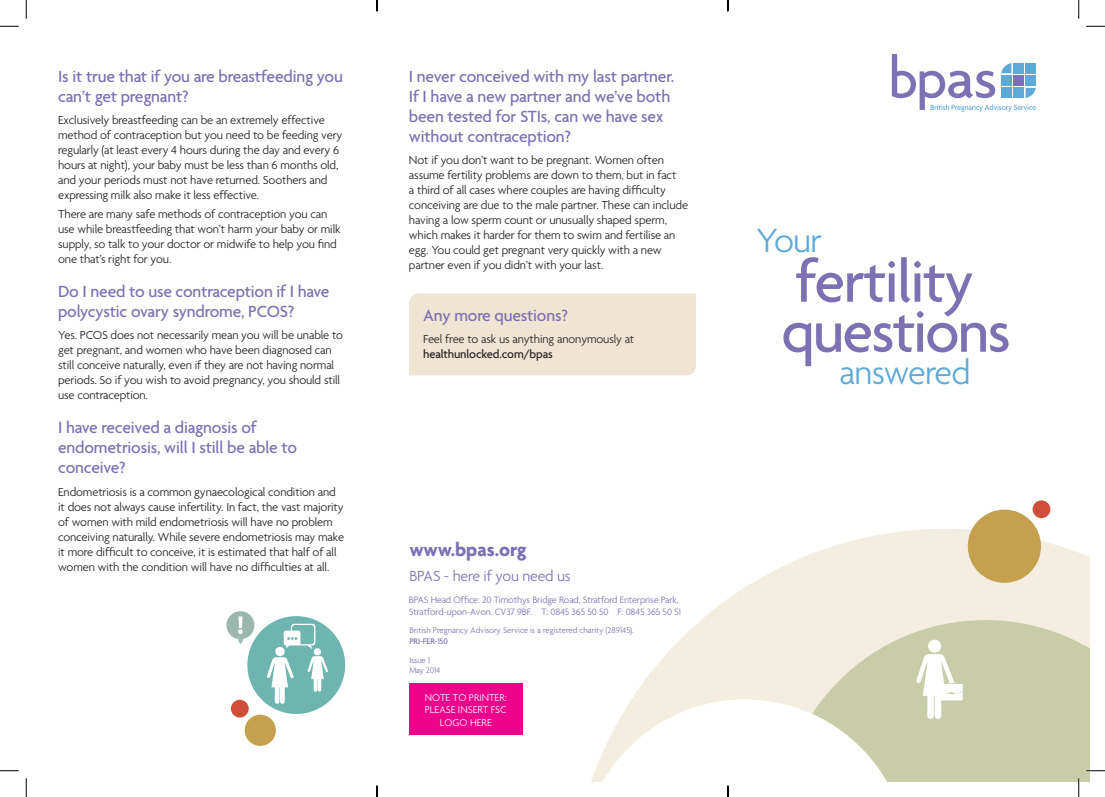
<style>
.page{position:relative;width:1105px;height:797px;background:#fff}
.page>*{position:absolute;margin:0;border:0;box-sizing:border-box;transform-origin:0 0}
.t1{font:500 62.5px/50px "Agenda";letter-spacing:-.03em;color:#7d70b3}
.t2{font:300 36.25px "Agenda";letter-spacing:-.02em;color:#5da9d7}
.t3{font:700 20px "Agenda";color:#7d70b3}
.t4{font:500 17.5px/20px "Agenda";letter-spacing:-.01em;color:#7d70b3}
.t5{font:300 15.88px "Agenda";letter-spacing:-.01em;color:#7d70b3}
.t6{font:300 12.5px/15px "Agenda";letter-spacing:-.01em;color:#231f20}
.t7{font:500 12.5px "Agenda";letter-spacing:-.01em;color:#231f20}
.t8{font:300 10.62px/12.5px "Agenda";color:#fff;text-align:center}
.t9{font:300 10px/12px "Agenda";letter-spacing:-.01em;color:#7d70b3}
.t10{font:300 8.75px/10.5px "Agenda";color:#7d70b3}
.t11{font:500 8.75px "Agenda";letter-spacing:-.01em;color:#7d70b3}
</style>
<div class="page">
<svg style="left:632px;top:529px;width:457px;height:170px;fill:#f3eedf"></svg>
<svg style="left:778px;top:620px;width:311px;height:161px;background:#d2d4b5"></svg>
<div style="left:968px;top:509px;width:73px;height:74px;background:#c5a14f;border-radius:50%"></div>
<div style="left:1032px;top:500px;width:18px;height:18px;background:#d04f3a;border-radius:50%"></div>
<div style="left:409px;top:683px;width:113px;height:52px;background:#ed028c"></div>
<div style="left:409px;top:293px;width:287px;height:82px;background:#eee6d2"></div>
<svg style="left:892px;top:54px;width:144px;height:58px"></svg>
<svg style="left:916px;top:638px;width:47px;height:81px"></svg>
<div style="left:247px;top:616px;width:98px;height:98px;background:#6eb5b1;border-radius:50%"></div>
<svg style="left:267px;top:623px;width:61px;height:80px"></svg>
<div style="left:245px;top:714px;width:31px;height:32px;background:#c5a14f;border-radius:50%"></div>
<div style="left:231px;top:699px;width:18px;height:18px;background:#d04f3a;border-radius:50%"></div>
<svg style="left:226px;top:611px;width:28px;height:32px"></svg>
<svg style="left:0;top:25px;width:19px;height:2px"></svg>
<svg style="left:1086px;top:25px;width:19px;height:2px"></svg>
<svg style="left:0;top:770px;width:19px;height:1px"></svg>
<svg style="left:1086px;top:770px;width:19px;height:1px"></svg>
<svg style="left:25px;top:0;width:2px;height:19px"></svg>
<svg style="left:25px;top:778px;width:2px;height:19px"></svg>
<svg style="left:1078px;top:0;width:1px;height:19px"></svg>
<svg style="left:1078px;top:778px;width:1px;height:19px"></svg>
<svg style="left:376px;top:0;width:2px;height:11px"></svg>
<svg style="left:376px;top:785px;width:2px;height:12px"></svg>
<svg style="left:727px;top:0;width:2px;height:11px"></svg>
<svg style="left:591px;top:699px;width:318px;height:98px"></svg>
<h3 class="t4" style="left:58px;top:66px;width:286px">Is it true that if you are breastfeeding you can’t get pregnant?</h3>
<p class="t6" style="left:58px;top:113px;width:286px">Exclusively breastfeeding can be an extremely effective method of contraception but you need to be feeding very regularly (at least every 4 hours during the day and every 6 hours at night), your baby must be less than 6 months old, and your periods must not have returned. Soothers and expressing milk also make it less effective.</p>
<p class="t6" style="left:58px;top:206px;width:284px">There are many safe methods of contraception you can use while breastfeeding that won’t harm your baby or milk supply, so talk to your doctor or midwife to help you find one that’s right for you.</p>
<h3 class="t4" style="left:58px;top:281px;width:273px">Do I need to use contraception if I have polycystic ovary syndrome, PCOS?</h3>
<p class="t6" style="left:58px;top:327px;width:286px">Yes. PCOS does not necessarily mean you will be unable to get pregnant, and women who have been diagnosed can still conceive naturally, even if they are not having normal periods. So if you wish to avoid pregnancy, you should still use contraception.</p>
<h3 class="t4" style="left:58px;top:417px;width:240px">I have received a diagnosis of endometriosis, will I still be able to conceive?</h3>
<p class="t6" style="left:58px;top:484px;width:287px">Endometriosis is a common gynaecological condition and it does not always cause infertility. In fact, the vast majority of women with mild endometriosis will have no problem conceiving naturally. While severe endometriosis may make it more difficult to conceive, it is estimated that half of all women with the condition will have no difficulties at all.</p>
<h3 class="t4" style="left:409px;top:66px;width:267px">I never conceived with my last partner.<br>If I have a new partner and we’ve both been tested for STIs, can we have sex without contraception?</h3>
<p class="t6" style="left:409px;top:153px;width:281px">Not if you don’t want to be pregnant. Women often assume fertility problems are down to them, but in fact<br>a third of all cases where couples are having difficulty conceiving are due to the male partner. These can include having a low sperm count or unusually shaped sperm, which makes it harder for them to swim and fertilise an egg. You could get pregnant very quickly with a new partner even if you didn’t with your last.</p>
<h3 class="t4" style="left:423px;top:305px;width:146px">Any more questions?</h3>
<p class="t6" style="left:423px;top:331px;width:213px">Feel free to ask us anything anonymously at</p>
<p class="t7" style="left:423px;top:347px;width:131px">healthunlocked.com/bpas</p>
<h3 class="t3" style="left:409px;top:537px;width:119px">www.bpas.org</h3>
<p class="t5" style="left:409px;top:566px;width:163px">bpas - here if you need us</p>
<p class="t9" style="left:409px;top:593px;width:274px">bpas Head Office: 20 Timothys Bridge Road, Stratford Enterprise Park,<br>Stratford-upon-Avon. CV37 9BF. T: 0845 365 50 50 F: 0845 365 50 51</p>
<p class="t10" style="left:409px;top:625px;width:226px">British Pregnancy Advisory Service is a registered charity (289145).</p>
<p class="t11" style="left:409px;top:635px;width:40px">PRI-FER-150</p>
<p class="t10" style="left:409px;top:654px;width:32px">Issue 1<br>May 2014</p>
<p class="t8" style="left:425px;top:691px;width:83px">NOTE TO PRINTER:<br>PLEASE INSERT FSC<br>LOGO HERE</p>
<h2 class="t2" style="left:756px;top:219px;width:67px">Your</h2>
<h1 class="t1" style="left:781px;top:255px;width:231px">fertility questions</h1>
<h2 class="t2" style="left:839px;top:351px;width:133px">answered</h2>
</div>
